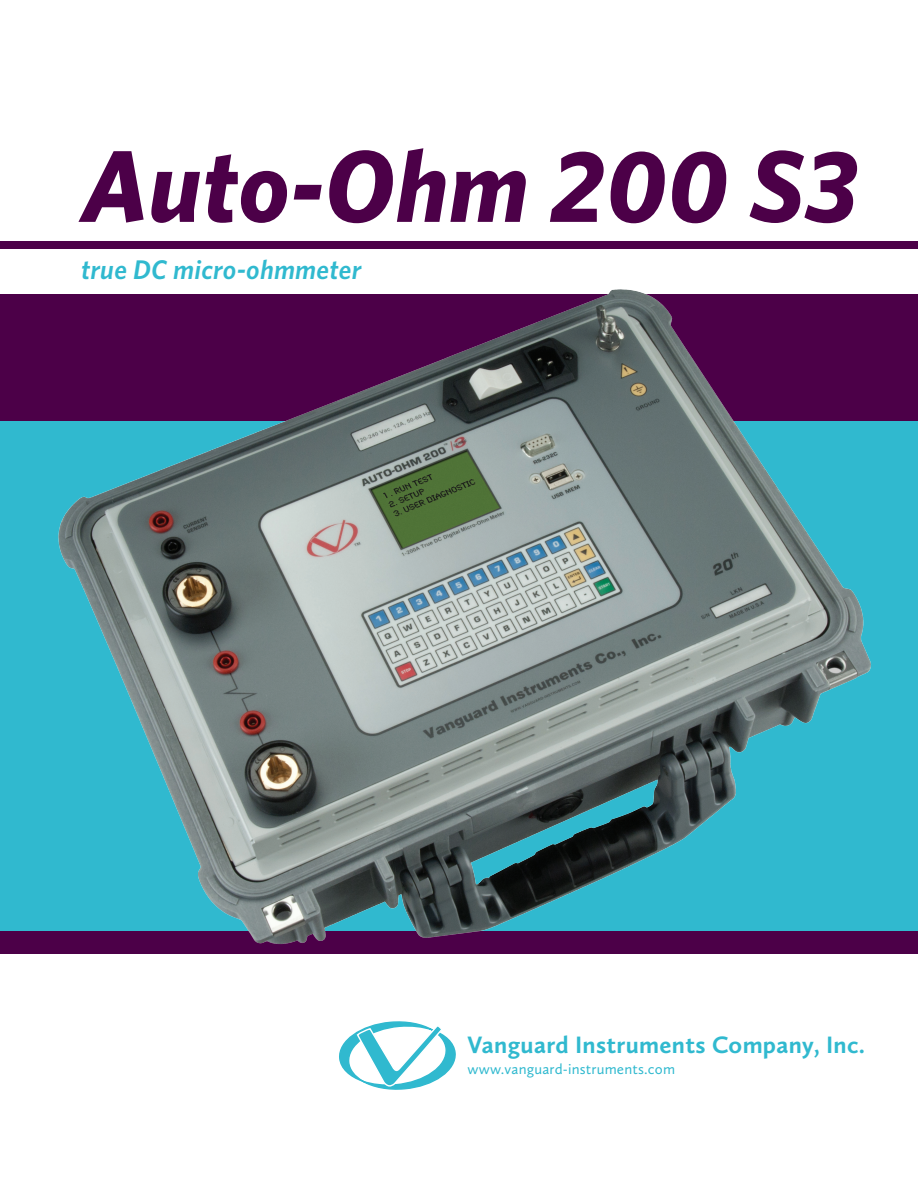
<style>
.page{position:relative;width:918px;height:1188px;background:#fff}
.page>*{position:absolute;margin:0;border:0;box-sizing:border-box;transform-origin:0 0}
.Product_Heading{font:italic 700 102px "Whitney";letter-spacing:.005em;color:#4c0048}
.Product_Sub-Heading{font:italic 600 27px "Whitney";letter-spacing:.01em;color:#30b9cf}
.Product_Sub-Heading-2{font:700 24.6px "Calluna Sans";letter-spacing:.01em;color:#30b9cf}
.Product_Sub-Heading-3{font:15px "Calluna Sans";letter-spacing:.01em;color:#30b9cf}
</style>
<div class="page">
<div style="left:1px;top:242px;width:917px;height:7px;background:#4c0048"></div>
<div style="left:1px;top:294px;width:917px;height:128px;background:#4c0048"></div>
<div style="left:1px;top:932px;width:917px;height:22px;background:#4c0048"></div>
<svg style="left:339px;top:1021px;width:117px;height:69px"></svg>
<div style="left:1px;top:422px;width:917px;height:510px;background:#30b9cf"></div>
<img style="left:45px;top:289px;width:848px;height:655px">
<p class="Product_Heading" style="left:81px;top:125px;width:778px">Auto-Ohm 200 S3</p>
<p class="Product_Sub-Heading" style="left:81px;top:253px;width:282px">true DC micro-ohmmeter</p>
<p class="Product_Sub-Heading-2" style="left:467px;top:1030px;width:399px">Vanguard Instruments Company, Inc.</p>
<p class="Product_Sub-Heading-3" style="left:467px;top:1060px;width:209px">www.vanguard-instruments.com</p>
</div>
